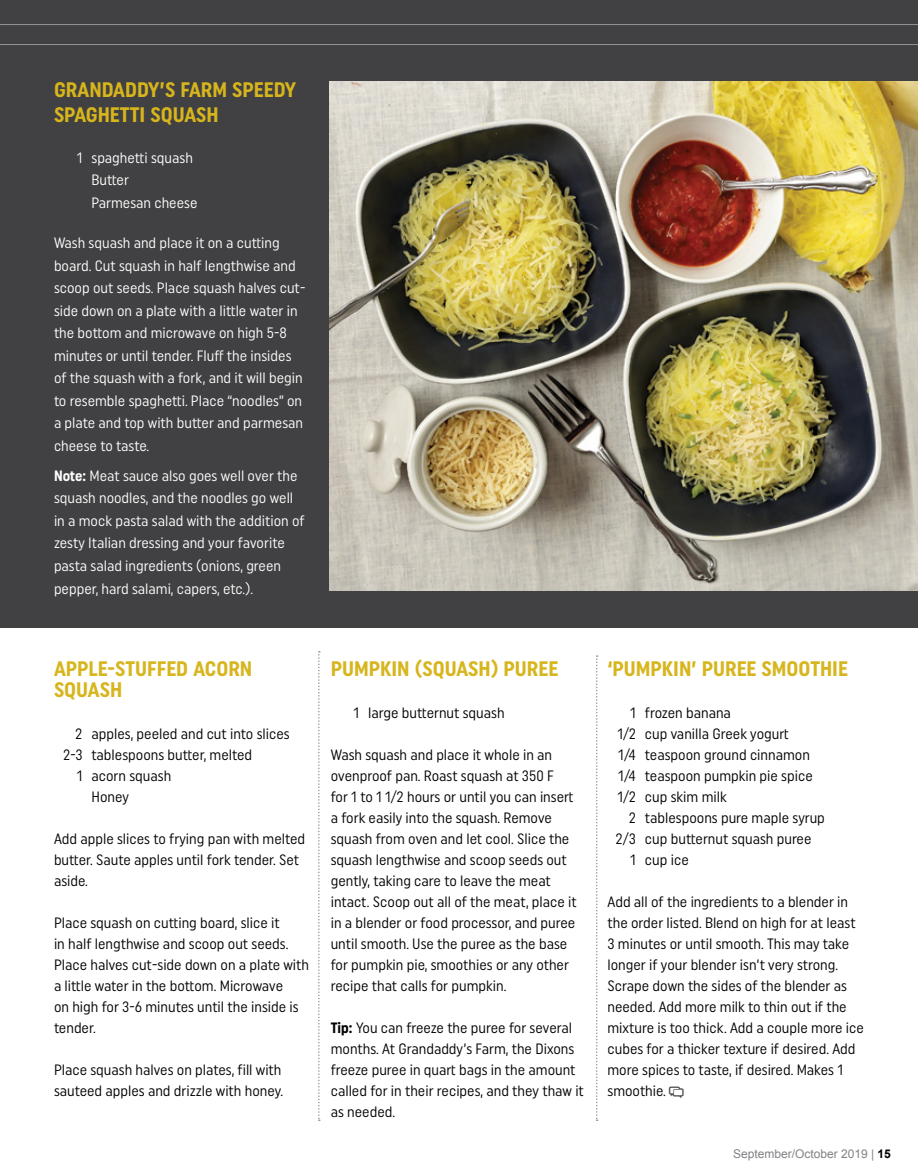
<style>
.page{position:relative;width:918px;height:1175px;background:#fff}
.page>*{position:absolute;margin:0;border:0;box-sizing:border-box;transform-origin:0 0}
.t1{font:700 21px/25.5px "Uniform Condensed";color:#d7b51c}
.t2{font:15px/21px "Uniform Condensed";color:#000}
.t3{font:15px/22.5px "Uniform Condensed";color:#fff}
.t4{font:12px "Arial";color:#808285}
.s1{font-weight:700}
.s2{font-weight:700;color:#000}
</style>
<div class="page">
<div style="left:0;top:0;width:918px;height:627px;background:#414042"></div>
<hr style="left:0;top:44px;width:918px;height:1px;background:#939598">
<hr style="left:0;top:24px;width:918px;height:1px;background:#939598">
<svg style="left:318px;top:651px;width:2px;height:469px"></svg>
<svg style="left:596px;top:655px;width:2px;height:465px"></svg>
<img style="left:329px;top:81px;width:589px;height:509px">
<h1 class="t1" style="left:54px;top:76px;width:244px">GRANDADDY’S FARM SPEEDY<br>SPAGHETTI SQUASH</h1>
<p class="t3" style="left:91px;top:146px;width:107px;text-indent:-15px">1 spaghetti squash<br>Butter<br>Parmesan cheese</p>
<p class="t3" style="left:54px;top:231px;width:253px">Wash squash and place it on a cutting board. Cut squash in half lengthwise and scoop out seeds. Place squash halves cut&shy;side down on a plate with a little water in the bottom and microwave on high 5-8 minutes or until tender. Fluff the insides of the squash with a fork, and it will begin to resemble spaghetti. Place “noodles” on a plate and top with butter and parmesan cheese to taste.</p>
<p class="t3" style="left:54px;top:464px;width:252px"><span class="s1">Note:</span> Meat sauce also goes well over the squash noodles, and the noodles go well in a mock pasta salad with the addition of zesty Italian dressing and your favorite pasta salad ingredients (onions, green pepper, hard salami, capers, etc.).</p>
<h1 class="t1" style="left:54px;top:658px;width:200px;line-height:21px">APPLE-STUFFED ACORN<br>SQUASH</h1>
<p class="t2" style="left:75px;top:723px;width:216px">2 apples, peeled and cut into slices</p>
<p class="t2" style="left:63px;top:744px;width:190px">2-3 tablespoons butter, melted</p>
<p class="t2" style="left:77px;top:765px;width:96px">1 acorn squash</p>
<p class="t2" style="left:91px;top:786px;width:39px">Honey</p>
<p class="t2" style="left:54px;top:828px;width:253px">Add apple slices to frying pan with melted butter. Saute apples until fork tender. Set aside.</p>
<p class="t2" style="left:54px;top:912px;width:257px">Place squash on cutting board, slice it<br>in half lengthwise and scoop out seeds.<br>Place halves cut-side down on a plate with a little water in the bottom. Microwave<br>on high for 3-6 minutes until the inside is tender.</p>
<p class="t2" style="left:54px;top:1059px;width:231px">Place squash halves on plates, fill with sauteed apples and drizzle with honey.</p>
<h1 class="t1" style="left:331px;top:655px;width:229px">PUMPKIN (SQUASH) PUREE</h1>
<p class="t2" style="left:354px;top:701px;width:153px">1 large butternut squash</p>
<p class="t2" style="left:331px;top:743px;width:248px">Wash squash and place it whole in an ovenproof pan. Roast squash at 350 F<br>for 1 to 1 1/2 hours or until you can insert a fork easily into the squash. Remove squash from oven and let cool. Slice the squash lengthwise and scoop seeds out gently, taking care to leave the meat intact. Scoop out all of the meat, place it in a blender or food processor, and puree until smooth. Use the puree as the base for pumpkin pie, smoothies or any other recipe that calls for pumpkin.</p>
<p class="t2" style="left:331px;top:1016px;width:255px"><span class="s1">Tip:</span> You can freeze the puree for several months. At Grandaddy’s Farm, the Dixons freeze puree in quart bags in the amount called for in their recipes, and they thaw it as needed.</p>
<h1 class="t1" style="left:608px;top:655px;width:242px">‘PUMPKIN’ PUREE SMOOTHIE</h1>
<p class="t2" style="left:617px;top:701px;width:197px;text-indent:13px">1 frozen banana<br>1/2 cup vanilla Greek yogurt<br>1/4 teaspoon ground cinnamon<br>1/4 teaspoon pumpkin pie spice<br>1/2 cup skim milk</p>
<p class="t2" style="left:629px;top:806px;width:198px">2 tablespoons pure maple syrup</p>
<p class="t2" style="left:615px;top:827px;width:198px">2/3 cup butternut squash puree</p>
<p class="t2" style="left:630px;top:848px;width:60px">1 cup ice</p>
<p class="t2" style="left:608px;top:890px;width:258px">Add all of the ingredients to a blender in the order listed. Blend on high for at least 3 minutes or until smooth. This may take longer if your blender isn’t very strong.<br>Scrape down the sides of the blender as needed. Add more milk to thin out if the mixture is too thick. Add a couple more ice cubes for a thicker texture if desired. Add more spices to taste, if desired. Makes 1 smoothie.</p>
<p class="t4" style="left:733px;top:1145px;width:159px">September/October 2019 | <span class="s2">15</span></p>
</div>
